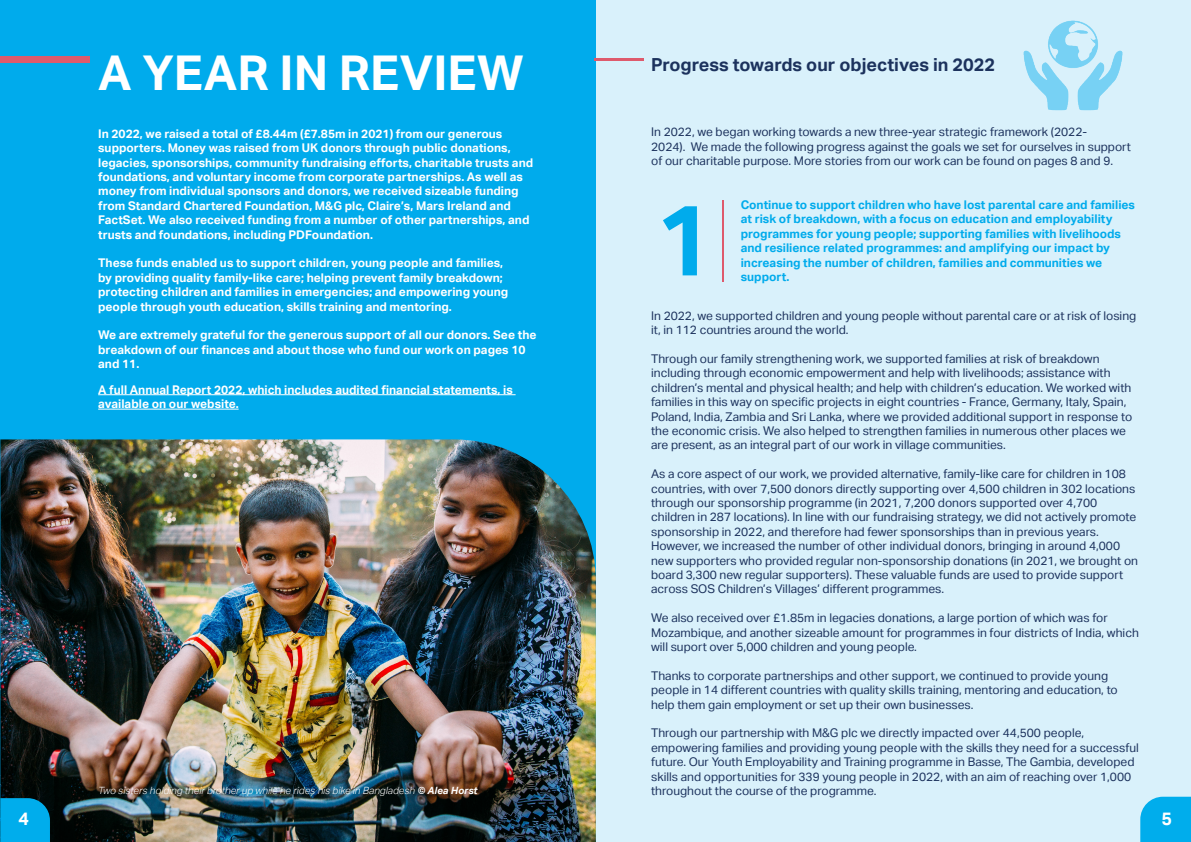
<style>
.page{position:relative;width:1191px;height:842px;background:#fff}
.page>*{position:absolute;margin:0;border:0;box-sizing:border-box;transform-origin:0 0}
.t1{font:700 100px "Aktiv Grotesk";color:#00abec}
.t2{font:700 48px "Aktiv Grotesk";color:#fff}
.t3{font:700 18px "Aktiv Grotesk";color:#1c325d}
.t4{font:700 18px "Aktiv Grotesk";color:#fff}
.t5{font:12px/14.4px "Aktiv Grotesk";color:#1c325d}
.t6{font:700 12px/14.4px "Aktiv Grotesk";color:#fff}
.t7{font:700 12px/14.4px "Aktiv Grotesk";color:#00abec}
.t8{font:italic 300 10px "Aktiv Grotesk";color:#fff}
.s1{font-weight:700}
</style>
<div class="page">
<div style="left:596px;top:0;width:595px;height:842px;background:#d9f1fb"></div>
<div style="left:0;top:0;width:596px;height:841px;background:#00abec"></div>
<div style="left:0;top:56px;width:90px;height:6px;background:#de5a6c"></div>
<hr style="left:722px;top:200px;width:1px;height:82px;background:#de5a6c">
<hr style="left:594px;top:58px;width:50px;height:2px;background:#de5a6c">
<img style="left:0;top:439px;width:596px;height:403px">
<img style="left:994px;top:11px;width:140px;height:138px">
<svg style="left:0;top:798px;width:50px;height:44px"></svg>
<div style="left:1140px;top:797px;width:51px;height:45px;background:#00adec"></div>
<hr style="left:98px;top:394px;width:417px;height:1px;background:#fff">
<hr style="left:98px;top:409px;width:141px;height:1px;background:#fff">
<p class="t2" style="left:98px;top:46px;width:427px">A YEAR IN REVIEW</p>
<p class="t6" style="left:98px;top:127px;width:436px">In 2022, we raised a total of £8.44m (£7.85m in 2021) from our generous supporters. Money was raised from UK donors through public donations, legacies, sponsorships, community fundraising efforts, charitable trusts and foundations, and voluntary income from corporate partnerships. As well as money from individual sponsors and donors, we received sizeable funding from Standard Chartered Foundation, M&amp;G plc, Claire’s, Mars Ireland and FactSet. We also received funding from a number of other partnerships, and trusts and foundations, including PDFoundation.</p>
<p class="t6" style="left:98px;top:256px;width:412px">These funds enabled us to support children, young people and families, by providing quality family-like care; helping prevent family breakdown; protecting children and families in emergencies; and empowering young people through youth education, skills training and mentoring.</p>
<p class="t6" style="left:98px;top:328px;width:440px">We are extremely grateful for the generous support of all our donors. See the breakdown of our finances and about those who fund our work on pages 10 and 11.</p>
<p class="t6" style="left:98px;top:382px;width:416px">A full Annual Report 2022, which includes audited financial statements, is available on our website.</p>
<p class="t8" style="left:98px;top:784px;width:380px">Two sisters holding their brother up while he rides his bike in Bangladesh <span class="s1">© Alea Horst</span></p>
<p class="t3" style="left:651px;top:54px;width:345px">Progress towards our objectives in 2022</p>
<p class="t5" style="left:651px;top:125px;width:481px">In 2022, we began working towards a new three-year strategic framework (2022-<br>2024). We made the following progress against the goals we set for ourselves in support of our charitable purpose. More stories from our work can be found on pages 8 and 9.</p>
<p class="t1" style="left:655px;top:182px;width:61px">1</p>
<p class="t7" style="left:740px;top:198px;width:396px">Continue to support children who have lost parental care and families at risk of breakdown, with a focus on education and employability programmes for young people; supporting families with livelihoods and resilience related programmes: and amplifying our impact by increasing the number of children, families and communities we support.</p>
<p class="t5" style="left:651px;top:308px;width:486px">In 2022, we supported children and young people without parental care or at risk of losing it, in 112 countries around the world.</p>
<p class="t5" style="left:651px;top:352px;width:482px">Through our family strengthening work, we supported families at risk of breakdown including through economic empowerment and help with livelihoods; assistance with children’s mental and physical health; and help with children’s education. We worked with families in this way on specific projects in eight countries - France, Germany, Italy, Spain, Poland, India, Zambia and Sri Lanka, where we provided additional support in response to the economic crisis. We also helped to strengthen families in numerous other places we are present, as an integral part of our work in village communities.</p>
<p class="t5" style="left:651px;top:467px;width:488px">As a core aspect of our work, we provided alternative, family-like care for children in 108 countries, with over 7,500 donors directly supporting over 4,500 children in 302 locations through our sponsorship programme (in 2021, 7,200 donors supported over 4,700 children in 287 locations). In line with our fundraising strategy, we did not actively promote sponsorship in 2022, and therefore had fewer sponsorships than in previous years.<br>However, we increased the number of other individual donors, bringing in around 4,000 new supporters who provided regular non-sponsorship donations (in 2021, we brought on board 3,300 new regular supporters). These valuable funds are used to provide support across SOS Children’s Villages’ different programmes.</p>
<p class="t5" style="left:651px;top:611px;width:489px">We also received over £1.85m in legacies donations, a large portion of which was for<br>Mozambique, and another sizeable amount for programmes in four districts of India, which will suport over 5,000 children and young people.</p>
<p class="t5" style="left:651px;top:668px;width:468px">Thanks to corporate partnerships and other support, we continued to provide young people in 14 different countries with quality skills training, mentoring and education, to help them gain employment or set up their own businesses.</p>
<p class="t5" style="left:651px;top:726px;width:489px">Through our partnership with M&amp;G plc we directly impacted over 44,500 people, empowering families and providing young people with the skills they need for a successful future. Our Youth Employability and Training programme in Basse, The Gambia, developed skills and opportunities for 339 young people in 2022, with an aim of reaching over 1,000 throughout the course of the programme.</p>
<p class="t4" style="left:19px;top:809px;width:12px">4</p>
<p class="t4" style="left:1161px;top:809px;width:12px">5</p>
</div>
